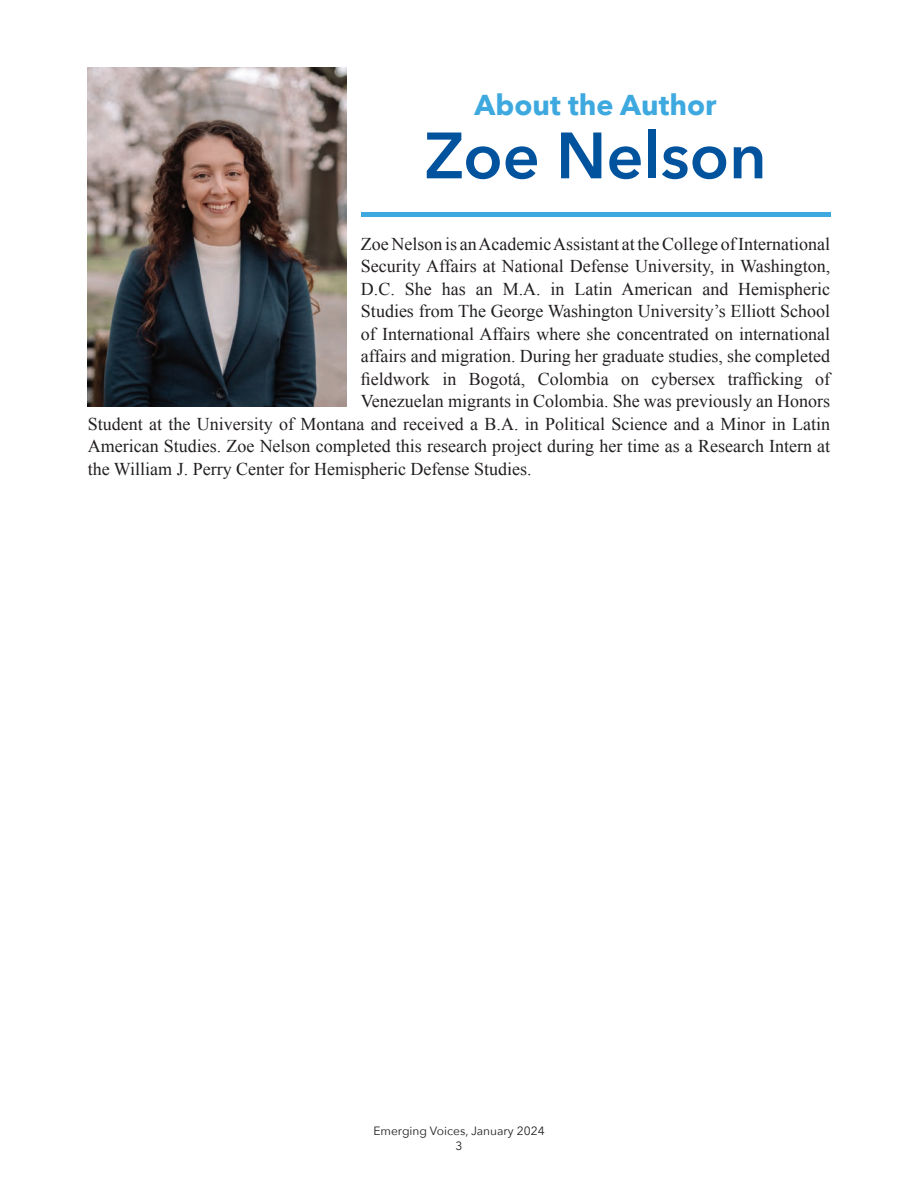
<style>
.page{position:relative;width:918px;height:1188px;background:#fff}
.page>*{position:absolute;margin:0;border:0;box-sizing:border-box;transform-origin:0 0}
.t1{font:600 64.65px "Avenir Next";color:#01539e}
.t2{font:700 28.65px "Avenir Next";color:#3ea9df}
.t3{font:18px "Times New Roman";color:#231f20}
.t4{font:12px/14.4px "Avenir Next";color:#231f20;text-align:center}
</style>
<div class="page">
<hr style="left:361px;top:212px;width:469px;height:4px;background:#3ea9df">
<img style="left:88px;top:68px;width:258px;height:338px">
<p class="t2" style="left:475px;top:80px;width:243px">About the Author</p>
<p class="t1" style="left:424px;top:100px;width:344px">Zoe Nelson</p>
<p class="t3" style="left:361px;top:231px;width:471px">Zoe Nelson is an Academic Assistant at the College of International</p>
<p class="t3" style="left:361px;top:254px;width:471px">Security Affairs at National Defense University, in Washington,</p>
<p class="t3" style="left:361px;top:276px;width:471px">D.C. She has an M.A. in Latin American and Hemispheric</p>
<p class="t3" style="left:361px;top:299px;width:471px">Studies from The George Washington University’s Elliott School</p>
<p class="t3" style="left:361px;top:321px;width:471px">of International Affairs where she concentrated on international</p>
<p class="t3" style="left:361px;top:344px;width:471px">affairs and migration. During her graduate studies, she completed</p>
<p class="t3" style="left:361px;top:366px;width:471px">fieldwork in Bogotá, Colombia on cybersex trafficking of</p>
<p class="t3" style="left:361px;top:389px;width:471px">Venezuelan migrants in Colombia. She was previously an Honors</p>
<p class="t3" style="left:88px;top:411px;width:744px">Student at the University of Montana and received a B.A. in Political Science and a Minor in Latin</p>
<p class="t3" style="left:88px;top:434px;width:744px">American Studies. Zoe Nelson completed this research project during her time as a Research Intern at</p>
<p class="t3" style="left:88px;top:456px;width:445px">the William J. Perry Center for Hemispheric Defense Studies.</p>
<p class="t4" style="left:373px;top:1123px;width:173px">Emerging Voices, January 2024<br>3</p>
</div>
